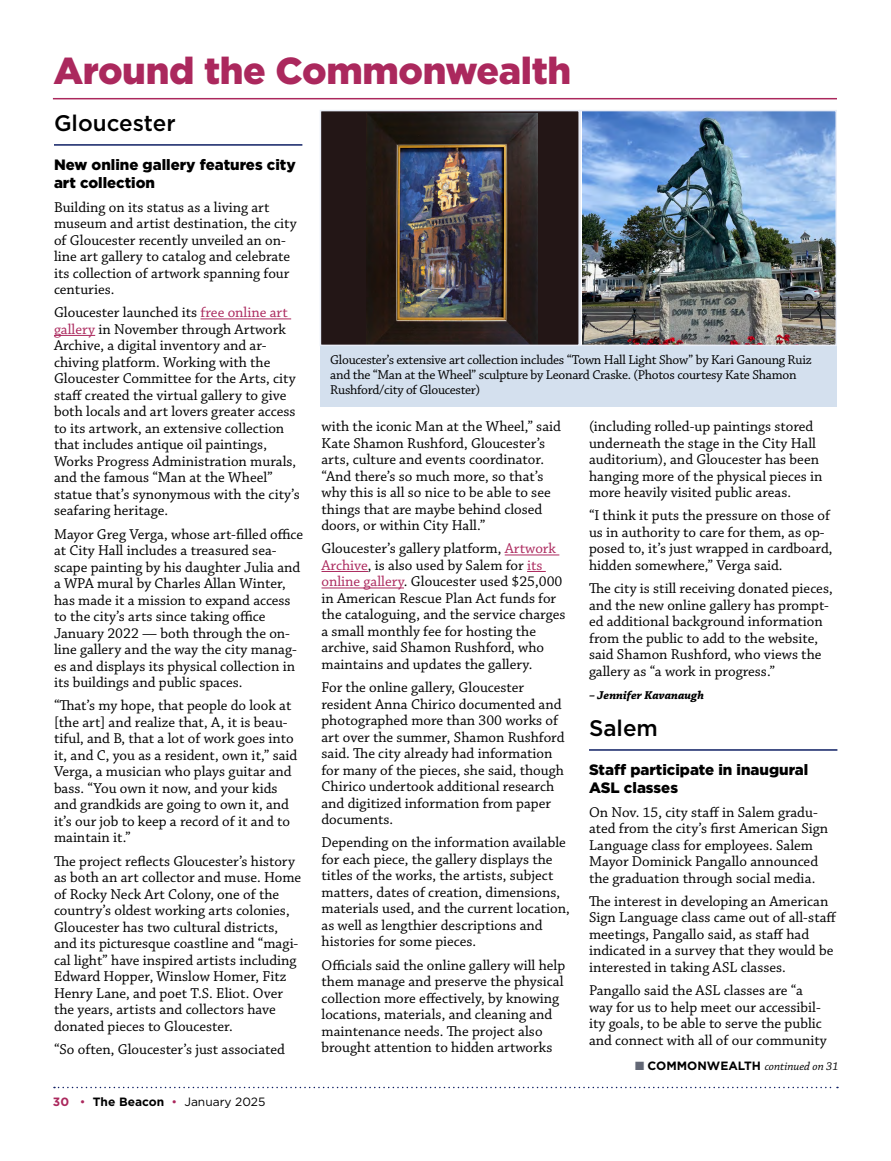
<style>
.page{position:relative;width:891px;height:1161px;background:#fff}
.page>*{position:absolute;margin:0;border:0;box-sizing:border-box;transform-origin:0 0}
.t1{font:900 37.5px "Gotham";letter-spacing:-.01em;color:#ab285d}
.t2{font:500 22.5px "Gotham";color:#000}
.t3{font:15px/16.5px "Chaparral Pro";color:#000}
.t4{font:900 15px/18px "Gotham";color:#000}
.t5{font:13.5px/15px "Chaparral Pro";letter-spacing:-.02em;color:#000}
.t6{font:italic 12px "Chaparral Pro";color:#000}
.t7{font:12px "Gotham";color:#000}
.t8{font:italic 700 12px "Chaparral Pro";color:#000}
.s1{color:#ab285d}
.s2{color:#636876}
.s3{font-family:"Gotham";font-weight:700;font-style:normal}
.s4{font-weight:700;color:#ab285d}
.s5{font-weight:700}
</style>
<div class="page">
<svg style="left:54px;top:1087px;width:784px;height:1px"></svg>
<hr style="left:201px;top:319px;width:90px;height:1px;background:#ab285d">
<hr style="left:54px;top:335px;width:41px;height:1px;background:#ab285d">
<hr style="left:54px;top:144px;width:248px;height:2px;background:#0f1f64">
<hr style="left:505px;top:555px;width:54px;height:1px;background:#ab285d">
<hr style="left:322px;top:571px;width:46px;height:1px;background:#ab285d">
<svg style="left:527px;top:571px;width:19px;height:1px"></svg>
<hr style="left:322px;top:588px;width:82px;height:1px;background:#ab285d">
<hr style="left:589px;top:749px;width:248px;height:2px;background:#0f1f64">
<div style="left:320px;top:231px;width:517px;height:176px;background:#d4e0ee"></div>
<div style="left:320px;top:111px;width:259px;height:234px;background:#231616"></div>
<img style="left:366px;top:113px;width:172px;height:230px">
<div style="left:320px;top:110px;width:260px;height:236px;border:2px solid #e9edf7"></div>
<hr style="left:53px;top:98px;width:784px;height:1px;background:#ab285d">
<img style="left:582px;top:113px;width:252px;height:230px">
<div style="left:579px;top:110px;width:258px;height:236px;border:2px solid #e9edf7"></div>
<h1 class="t1" style="left:53px;top:45px;width:520px">Around the Commonwealth</h1>
<h2 class="t2" style="left:54px;top:108px;width:123px">Gloucester</h2>
<p class="t4" style="left:54px;top:156px;width:243px">New online gallery features city art collection</p>
<p class="t3" style="left:54px;top:199px;width:244px">Building on its status as a living art museum and artist destination, the city of Gloucester recently unveiled an on&shy;line art gallery to catalog and celebrate its collection of artwork spanning four centuries.</p>
<p class="t3" style="left:54px;top:305px;width:247px">Gloucester launched its <span class="s1">free online art gallery</span> in November through Artwork Archive, a digital inventory and ar&shy;chiving platform. Working with the Gloucester Committee for the Arts, city staff created the virtual gallery to give both locals and art lovers greater access to its artwork, an extensive collection that includes antique oil paintings, Works Progress Administration murals, and the famous “Man at the Wheel” statue that’s synonymous with the city’s seafaring heritage.</p>
<p class="t3" style="left:54px;top:526px;width:251px">Mayor Greg Verga, whose art-filled office at City Hall includes a treasured sea&shy;scape painting by his daughter Julia and a WPA mural by Charles Allan Winter, has made it a mission to expand access to the city’s arts since taking office January 2022 — both through the on&shy;line gallery and the way the city manag&shy;es and displays its physical collection in its buildings and public spaces.</p>
<p class="t3" style="left:54px;top:698px;width:245px">“That’s my hope, that people do look at [the art] and realize that, A, it is beau&shy;tiful, and B, that a lot of work goes into it, and C, you as a resident, own it,” said Verga, a musician who plays guitar and bass. “You own it now, and your kids and grandkids are going to own it, and it’s our job to keep a record of it and to maintain it.”</p>
<p class="t3" style="left:54px;top:853px;width:249px">The project reflects Gloucester’s history as both an art collector and muse. Home of Rocky Neck Art Colony, one of the country’s oldest working arts colonies, Gloucester has two cultural districts, and its picturesque coastline and “magi&shy;cal light” have inspired artists including Edward Hopper, Winslow Homer, Fitz Henry Lane, and poet T.S. Eliot. Over the years, artists and collectors have donated pieces to Gloucester.</p>
<p class="t3" style="left:54px;top:1042px;width:232px">“So often, Gloucester’s just associated</p>
<p class="t5" style="left:330px;top:353px;width:483px">Gloucester’s extensive art collection includes “Town Hall Light Show” by Kari Ganoung Ruiz and the “Man at the Wheel” sculpture by Leonard Craske. (Photos courtesy Kate Shamon<br>Rushford/city of Gloucester)</p>
<p class="t3" style="left:589px;top:419px;width:235px">(including rolled-up paintings stored underneath the stage in the City Hall auditorium), and Gloucester has been hanging more of the physical pieces in more heavily visited public areas.</p>
<p class="t3" style="left:589px;top:508px;width:245px">“I think it puts the pressure on those of us in authority to care for them, as op&shy;posed to, it’s just wrapped in cardboard, hidden somewhere,” Verga said.</p>
<p class="t3" style="left:589px;top:581px;width:245px">The city is still receiving donated pieces, and the new online gallery has prompt&shy;ed additional background information from the public to add to the website, said Shamon Rushford, who views the gallery as “a work in progress.”</p>
<p class="t8" style="left:589px;top:688px;width:117px">– Jennifer Kavanaugh</p>
<h2 class="t2" style="left:589px;top:713px;width:71px">Salem</h2>
<p class="t4" style="left:589px;top:761px;width:221px">Staff participate in inaugural<br>ASL classes</p>
<p class="t3" style="left:589px;top:804px;width:241px">On Nov. 15, city staff in Salem gradu&shy;ated from the city’s first American Sign Language class for employees. Salem Mayor Dominick Pangallo announced the graduation through social media.</p>
<p class="t3" style="left:589px;top:894px;width:249px">The interest in developing an American Sign Language class came out of all-staff meetings, Pangallo said, as staff had indicated in a survey that they would be interested in taking ASL classes.</p>
<p class="t3" style="left:589px;top:983px;width:239px">Pangallo said the ASL classes are “a way for us to help meet our accessibil&shy;ity goals, to be able to serve the public and connect with all of our community</p>
<p class="t6" style="left:635px;top:1060px;width:205px"><span class="s2">■</span> <span class="s3">COMMONWEALTH</span> continued on 31</p>
<p class="t3" style="left:322px;top:419px;width:241px">with the iconic Man at the Wheel,” said Kate Shamon Rushford, Gloucester’s arts, culture and events coordinator. “And there’s so much more, so that’s why this is all so nice to be able to see things that are maybe behind closed doors, or within City Hall.”</p>
<p class="t3" style="left:322px;top:541px;width:246px">Gloucester’s gallery platform, <span class="s1">Artwork Archive</span>, is also used by Salem for <span class="s1">its online gallery</span>. Gloucester used $25,000 in American Rescue Plan Act funds for the cataloguing, and the service charges a small monthly fee for hosting the archive, said Shamon Rushford, who maintains and updates the gallery.</p>
<p class="t3" style="left:322px;top:680px;width:245px">For the online gallery, Gloucester resident Anna Chirico documented and photographed more than 300 works of art over the summer, Shamon Rushford said. The city already had information for many of the pieces, she said, though Chirico undertook additional research and digitized information from paper documents.</p>
<p class="t3" style="left:322px;top:835px;width:250px">Depending on the information available for each piece, the gallery displays the titles of the works, the artists, subject matters, dates of creation, dimensions, materials used, and the current location, as well as lengthier descriptions and histories for some pieces.</p>
<p class="t3" style="left:322px;top:957px;width:245px">Officials said the online gallery will help them manage and preserve the physical collection more effectively, by knowing locations, materials, and cleaning and maintenance needs. The project also brought attention to hidden artworks</p>
<p class="t7" style="left:53px;top:1094px;width:214px"><span class="s4">30</span> <span class="s1">•</span> <span class="s5">The Beacon</span> <span class="s1">•</span> January 2025</p>
</div>
